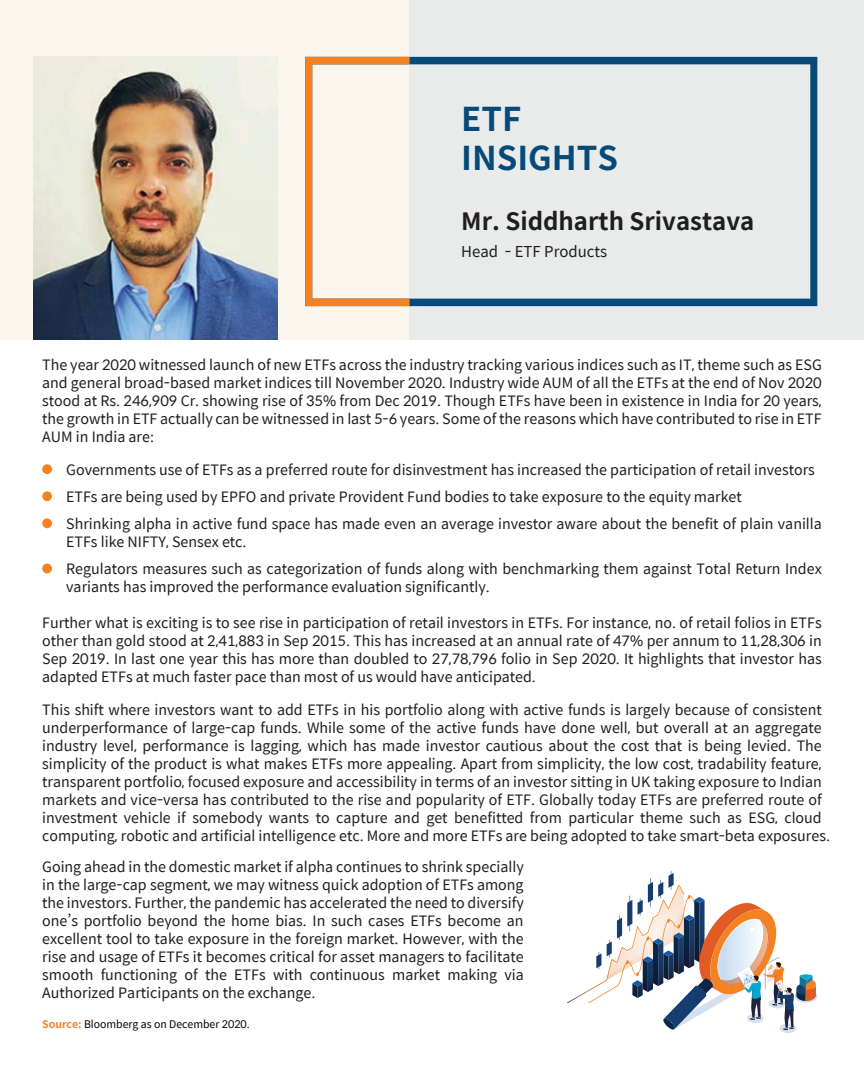
<style>
.page{position:relative;width:864px;height:1080px;background:#fff}
.page>*{position:absolute;margin:0;border:0;box-sizing:border-box;transform-origin:0 0}
.t1{font:700 33px/39.6px "Spoqa Han Sans JP";color:#054a7a}
.t2{font:700 24px "Spoqa Han Sans JP";color:#211d1e}
.t3{font:15px "Spoqa Han Sans JP";color:#211d1e}
.t4{font:14.25px/18px "Spoqa Han Sans JP";color:#211d1e;text-align:justify}
.t5{font:10.5px "Spoqa Han Sans JP";color:#040503}
.s1{font-weight:700;color:#f58220}
</style>
<div class="page">
<svg style="left:567px;top:871px;width:251px;height:162px"></svg>
<div style="left:42px;top:464px;width:10px;height:10px;background:#f58220;border-radius:50%"></div>
<div style="left:0;top:0;width:864px;height:339px;background:#faf5ed"></div>
<div style="left:410px;top:0;width:454px;height:339px;background:#e8ebe9"></div>
<svg style="left:410px;top:57px;width:407px;height:249px"></svg>
<svg style="left:305px;top:57px;width:105px;height:249px"></svg>
<img style="left:34px;top:56px;width:243px;height:283px">
<div style="left:42px;top:491px;width:10px;height:10px;background:#f58220;border-radius:50%"></div>
<div style="left:42px;top:518px;width:10px;height:10px;background:#f58220;border-radius:50%"></div>
<div style="left:42px;top:564px;width:10px;height:9px;background:#f58220;border-radius:50%"></div>
<img style="left:741px;top:969px;width:15px;height:19px">
<h1 class="t1" style="left:461px;top:99px;width:158px">ETF<br>INSIGHTS</h1>
<h2 class="t2" style="left:461px;top:208px;width:295px">Mr. Siddharth Srivastava</h2>
<p class="t3" style="left:461px;top:243px;width:148px">Head - ETF Products</p>
<p class="t4" style="left:42px;top:356px;width:781px">The year 2020 witnessed launch of new ETFs across the industry tracking various indices such as IT, theme such as ESG and general broad-based market indices till November 2020. Industry wide AUM of all the ETFs at the end of Nov 2020 stood at Rs. 246,909 Cr. showing rise of 35% from Dec 2019. Though ETFs have been in existence in India for 20 years, the growth in ETF actually can be witnessed in last 5-6 years. Some of the reasons which have contributed to rise in ETF AUM in India are:</p>
<p class="t4" style="left:66px;top:456px;width:757px;line-height:27px;text-align:left">Governments use of ETFs as a preferred route for disinvestment has increased the participation of retail investors<br>ETFs are being used by EPFO and private Provident Fund bodies to take exposure to the equity market<br>Shrinking alpha in active fund space has made even an average investor aware about the benefit of plain vanilla</p>
<p class="t4" style="left:66px;top:528px;width:757px;line-height:27.2px">ETFs like NIFTY, Sensex etc.<br>Regulators measures such as categorization of funds along with benchmarking them against Total Return Index</p>
<p class="t4" style="left:66px;top:578px;width:425px">variants has improved the performance evaluation significantly.</p>
<p class="t4" style="left:42px;top:614px;width:781px">Further what is exciting is to see rise in participation of retail investors in ETFs. For instance, no. of retail folios in ETFs other than gold stood at 2,41,883 in Sep 2015. This has increased at an annual rate of 47% per annum to 11,28,306 in Sep 2019. In last one year this has more than doubled to 27,78,796 folio in Sep 2020. It highlights that investor has adapted ETFs at much faster pace than most of us would have anticipated.</p>
<p class="t4" style="left:42px;top:701px;width:789px;text-align:left">This shift where investors want to add ETFs in his portfolio along with active funds is largely because of consistent underperformance of large-cap funds. While some of the active funds have done well, but overall at an aggregate industry level, performance is lagging, which has made investor cautious about the cost that is being levied. The simplicity of the product is what makes ETFs more appealing. Apart from simplicity, the low cost, tradability feature, transparent portfolio, focused exposure and accessibility in terms of an investor sitting in UK taking exposure to Indian markets and vice-versa has contributed to the rise and popularity of ETF. Globally today ETFs are preferred route of investment vehicle if somebody wants to capture and get benefitted from particular theme such as ESG, cloud computing, robotic and artificial intelligence etc. More and more ETFs are being adopted to take smart-beta exposures.</p>
<p class="t4" style="left:42px;top:859px;width:483px">Going ahead in the domestic market if alpha continues to shrink specially in the large-cap segment, we may witness quick adoption of ETFs among the investors. Further, the pandemic has accelerated the need to diversify one’s portfolio beyond the home bias. In such cases ETFs become an excellent tool to take exposure in the foreign market. However, with the rise and usage of ETFs it becomes critical for asset managers to facilitate smooth functioning of the ETFs with continuous market making via Authorized Participants on the exchange.</p>
<p class="t5" style="left:42px;top:1018px;width:209px"><span class="s1">Source:</span> Bloomberg as on December 2020.</p>
</div>
